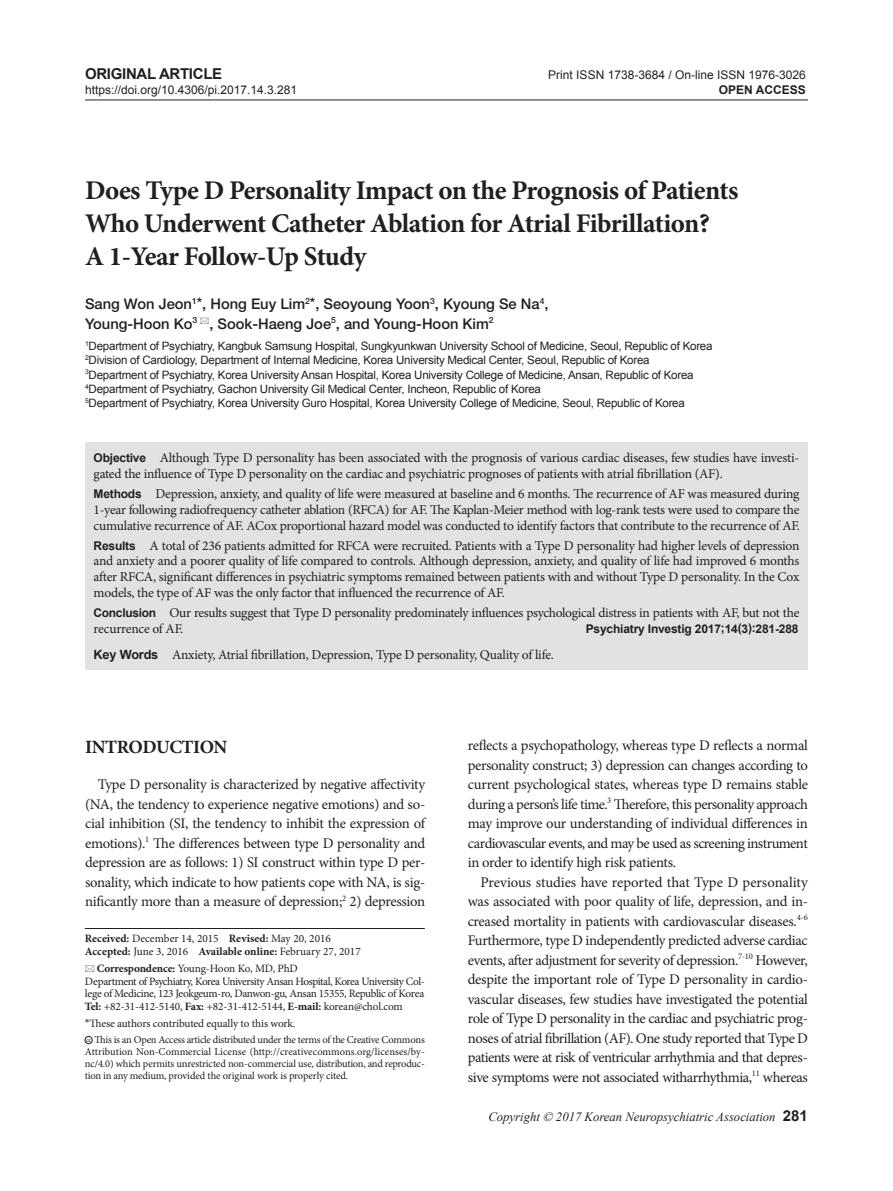
<style>
.page{position:relative;width:893px;height:1191px;background:#fff}
.page>*{position:absolute;margin:0;border:0;box-sizing:border-box;transform-origin:0 0}
.논문제목{font:700 27px/33px "Minion Pro";letter-spacing:-.025em;color:#231f20}
.큰제목{font:700 18.75px "Minion Pro";letter-spacing:-.02em;color:#231f20}
.t1{font:700 15px "Arial";letter-spacing:-.02em;color:#231f20}
.본문{font:14.7px/19.5px "Minion Pro";letter-spacing:-.03em;color:#231f20;text-align:justify}
.이름{font:500 14.7px/19.5px "Helvetica Neue LT Std";color:#231f20}
.초록{font:13.5px/15.8px "Minion Pro";letter-spacing:-.02em;color:#231f20}
.t2{font:italic 12.75px "Times New Roman";color:#231f20}
.t3{font:12px "Arial";color:#231f20}
.초록-2{font:700 12px "Arial";letter-spacing:-.015em;color:#231f20}
.소속{font:11.55px/14.2px "Arial";letter-spacing:-.02em;color:#231f20}
.교신저자{font:11.25px/12.8px "Minion Pro";letter-spacing:-.03em;color:#231f20}
.교신저자-2{font:11.25px "Minion Pro";letter-spacing:-.01em;color:#231f20}
.날짜{font:700 11.25px "Minion Pro";color:#231f20}
.날짜-2{font:11.25px "Minion Pro";color:#231f20}
.날짜-3{font:10.5px/12px "Minion Pro";letter-spacing:-.015em;color:#231f20;text-align:justify}
.t4{font:6.6px "Minion Pro";color:#231f20}
.s1{font-family:"Arial";font-weight:700;font-size:12px}
.s2{font-family:"Arial";font-weight:700;font-size:12.75px;color:#e1e2e4}
.s3{font-family:"Arial";font-weight:700;font-size:12.75px}
.s4{font-weight:700}
.s5{font-weight:400}
.s6{font-family:"Century Gothic"}
.s7{font-family:"Arial";font-weight:700;font-style:normal;font-size:15px}
</style>
<div class="page">
<hr style="left:85px;top:100px;width:723px;height:1px;background:#231f20">
<div style="left:85px;top:443px;width:723px;height:227px;background:#e1e2e4"></div>
<hr style="left:85px;top:928px;width:340px;height:1px;background:#231f20">
<div style="left:85px;top:1036px;width:7px;height:7px;border:1px solid #231f20;border-radius:50%"></div>
<p class="t1" style="left:85px;top:64px;width:139px">ORIGINAL ARTICLE</p>
<p class="t3" style="left:85px;top:82px;width:214px">https://doi.org/10.4306/pi.2017.14.3.281</p>
<p class="t3" style="left:548px;top:67px;width:259px">Print ISSN 1738-3684 / On-line ISSN 1976-3026</p>
<p class="초록-2" style="left:719px;top:82px;width:88px">OPEN ACCESS</p>
<p class="논문제목" style="left:85px;top:173px;width:655px">Does Type D Personality Impact on the Prognosis of Patients<br>Who Underwent Catheter Ablation for Atrial Fibrillation?<br>A 1-Year Follow-Up Study</p>
<p class="이름" style="left:85px;top:294px;width:465px">Sang Won Jeon<sup>1</sup>*, Hong Euy Lim<sup>2</sup>*, Seoyoung Yoon<sup>3</sup>, Kyoung Se Na<sup>4</sup>,<br>Young-Hoon Ko<sup>3</sup> , Sook-Haeng Joe<sup>5</sup>, and Young-Hoon Kim<sup>2</sup></p>
<p class="소속" style="left:85px;top:339px;width:629px"><sup>1</sup>Department of Psychiatry, Kangbuk Samsung Hospital, Sungkyunkwan University School of Medicine, Seoul, Republic of Korea <sup>2</sup>Division of Cardiology, Department of Internal Medicine, Korea University Medical Center, Seoul, Republic of Korea <sup>3</sup>Department of Psychiatry, Korea University Ansan Hospital, Korea University College of Medicine, Ansan, Republic of Korea <sup>4</sup>Department of Psychiatry, Gachon University Gil Medical Center, Incheon, Republic of Korea<br><sup>5</sup>Department of Psychiatry, Korea University Guro Hospital, Korea University College of Medicine, Seoul, Republic of Korea</p>
<p class="초록" style="left:94px;top:450px;width:707px"><span class="s1">Objective</span><span class="s2">aa</span>Although Type D personality has been associated with the prognosis of various cardiac diseases, few studies have investi&shy;gated the influence of Type D personality on the cardiac and psychiatric prognoses of patients with atrial fibrillation (AF).</p>
<p class="초록" style="left:94px;top:486px;width:708px;text-align:justify"><span class="s1">Methods</span><span class="s2">aa</span>Depression, anxiety, and quality of life were measured at baseline and 6 months. The recurrence of AF was measured during 1-year following radiofrequency catheter ablation (RFCA) for AF. The Kaplan-Meier method with log-rank tests were used to compare the cumulative recurrence of AF. ACox proportional hazard model was conducted to identify factors that contribute to the recurrence of AF.</p>
<p class="초록" style="left:94px;top:537px;width:707px;text-align:justify"><span class="s1">Results</span><span class="s2">aa</span>A total of 236 patients admitted for RFCA were recruited. Patients with a Type D personality had higher levels of depression and anxiety and a poorer quality of life compared to controls. Although depression, anxiety, and quality of life had improved 6 months after RFCA, significant differences in psychiatric symptoms remained between patients with and without Type D personality. In the Cox models, the type of AF was the only factor that influenced the recurrence of AF.</p>
<p class="초록" style="left:94px;top:605px;width:707px"><span class="s1">Conclusion</span><span class="s2">aa</span>Our results suggest that Type D personality predominately influences psychological distress in patients with AF, but not the recurrence of AF.</p>
<p class="초록-2" style="left:586px;top:620px;width:214px">Psychiatry Investig 2017;14(3):281-288</p>
<p class="초록" style="left:94px;top:647px;width:462px"><span class="s3">Key Words</span><span class="s2">aa</span>Anxiety, Atrial fibrillation, Depression, Type D personality, Quality of life.</p>
<p class="큰제목" style="left:85px;top:734px;width:144px">INTRODUCTION</p>
<p class="본문" style="left:85px;top:774px;width:342px;text-indent:13px">Type D personality is characterized by negative affectivity (NA, the tendency to experience negative emotions) and so&shy;cial inhibition (SI, the tendency to inhibit the expression of emotions).<sup>1</sup> The differences between type D personality and depression are as follows: 1) SI construct within type D per&shy;sonality, which indicate to how patients cope with NA, is sig&shy;nificantly more than a measure of depression;<sup>2</sup> 2) depression</p>
<p class="날짜-2" style="left:85px;top:931px;width:248px"><span class="s4">Received:</span> December 14, 2015 <span class="s4">Revised:</span> May 20, 2016</p>
<p class="날짜" style="left:85px;top:943px;width:277px">Accepted: <span class="s5">June 3, 2016</span> Available online: <span class="s5">February 27, 2017</span></p>
<p class="교신저자" style="left:97px;top:962px;width:203px"><span class="s4">Correspondence:</span> Young-Hoon Ko, MD, PhD</p>
<p class="교신저자" style="left:85px;top:974px;width:341px">Department of Psychiatry, Korea University Ansan Hospital, Korea University Col&shy;lege of Medicine, 123 Jeokgeum-ro, Danwon-gu, Ansan 15355, Republic of Korea</p>
<p class="교신저자-2" style="left:85px;top:999px;width:319px"><span class="s4">Tel:</span> +82-31-412-5140, <span class="s4">Fax:</span> +82-31-412-5144, <span class="s4">E-mail:</span> korean@chol.com</p>
<p class="교신저자" style="left:85px;top:1017px;width:212px"><span class="s6">*</span>These authors contributed equally to this work.</p>
<p class="t4" style="left:86px;top:1035px;width:7px">cc</p>
<p class="날짜-3" style="left:85px;top:1034px;width:341px;text-indent:10px">This is an Open Access article distributed under the terms of the Creative Commons Attribution Non-Commercial License (http://creativecommons.org/licenses/by&shy;nc/4.0) which permits unrestricted non-commercial use, distribution, and reproduc&shy;tion in any medium, provided the original work is properly cited.</p>
<p class="본문" style="left:468px;top:735px;width:342px">reflects a psychopathology, whereas type D reflects a normal personality construct; 3) depression can changes according to current psychological states, whereas type D remains stable during a person’s life time.<sup>3</sup> Therefore, this personality approach may improve our understanding of individual differences in cardiovascular events, and may be used as screening instrument in order to identify high risk patients.</p>
<p class="본문" style="left:468px;top:872px;width:342px;text-indent:13px">Previous studies have reported that Type D personality was associated with poor quality of life, depression, and in&shy;creased mortality in patients with cardiovascular diseases.<sup>4-6<br></sup>Furthermore, type D independently predicted adverse cardiac events, after adjustment for severity of depression.<sup>7-10</sup> However, despite the important role of Type D personality in cardio&shy;vascular diseases, few studies have investigated the potential role of Type D personality in the cardiac and psychiatric prog&shy;noses of atrial fibrillation (AF). One study reported that Type D patients were at risk of ventricular arrhythmia and that depres&shy;sive symptoms were not associated witharrhythmia,<sup>11</sup> whereas</p>
<p class="t2" style="left:488px;top:1107px;width:321px">Copyright © 2017 Korean Neuropsychiatric Association <span class="s7">281</span></p>
</div>
